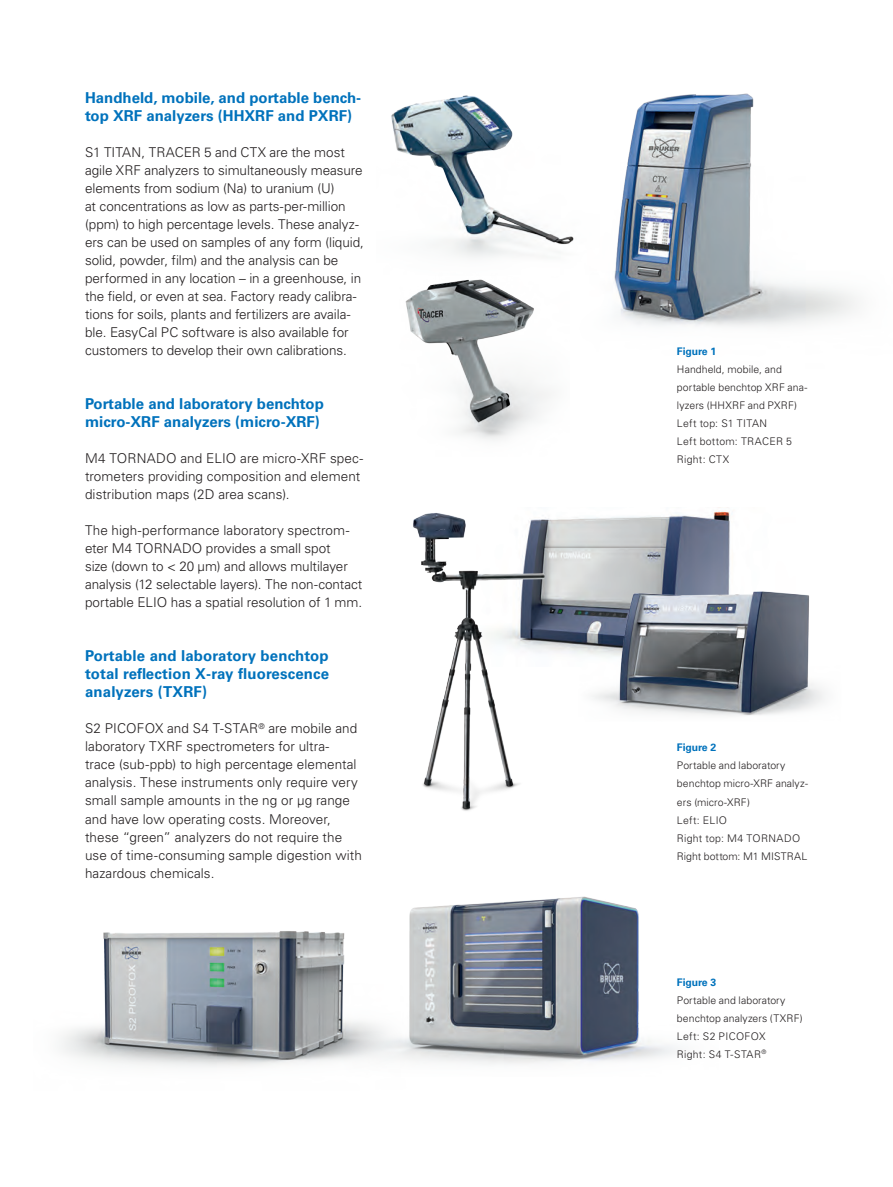
<style>
.page{position:relative;width:893px;height:1187px;background:#fff}
.page>*{position:absolute;margin:0;border:0;box-sizing:border-box;transform-origin:0 0}
.t1{font:700 15px/18px "Univers LT Std";color:#0072bc}
.t2{font:300 13.5px/18px "Univers LT Std";color:#231f20}
.t3{font:300 10.5px/18px "Univers LT Std";letter-spacing:.01em;color:#231f20}
.t4{font:700 10.5px "Univers LT Std";letter-spacing:-.01em;color:#0072bc}
</style>
<div class="page">
<img style="left:405px;top:284px;width:145px;height:156px">
<img style="left:437px;top:93px;width:421px;height:280px">
<img style="left:391px;top:93px;width:209px;height:182px">
<img style="left:558px;top:507px;width:172px;height:147px">
<img style="left:413px;top:513px;width:145px;height:298px">
<img style="left:60px;top:931px;width:260px;height:137px">
<img style="left:320px;top:896px;width:358px;height:168px">
<img style="left:573px;top:586px;width:252px;height:130px">
<p class="t1" style="left:85px;top:89px;width:278px">Handheld, mobile, and portable bench&shy;top XRF analyzers (HHXRF and PXRF)</p>
<p class="t2" style="left:85px;top:143px;width:280px">S1 TITAN, TRACER 5 and CTX are the most agile XRF analyzers to simultaneously measure elements from sodium (Na) to uranium (U)<br>at concentrations as low as parts-per-million (ppm) to high percentage levels. These analyz&shy;ers can be used on samples of any form (liquid, solid, powder, film) and the analysis can be performed in any location – in a greenhouse, in the field, or even at sea. Factory ready calibra&shy;tions for soils, plants and fertilizers are availa&shy;ble. EasyCal PC software is also available for customers to develop their own calibrations.</p>
<p class="t1" style="left:85px;top:395px;width:240px">Portable and laboratory benchtop micro-XRF analyzers (micro-XRF)</p>
<p class="t2" style="left:85px;top:449px;width:280px">M4 TORNADO and ELIO are micro-XRF spec&shy;trometers providing composition and element distribution maps (2D area scans).</p>
<p class="t2" style="left:85px;top:521px;width:279px">The high-performance laboratory spectrom&shy;eter M4 TORNADO provides a small spot<br>size (down to &lt; 20 μm) and allows multilayer analysis (12 selectable layers). The non-contact portable ELIO has a spatial resolution of 1 mm.</p>
<p class="t1" style="left:85px;top:647px;width:246px;text-align:justify">Portable and laboratory benchtop total reflection X-ray fluorescence analyzers (TXRF)</p>
<p class="t2" style="left:85px;top:719px;width:278px">S2 PICOFOX and S4 T-STAR<sup>®</sup> are mobile and laboratory TXRF spectrometers for ultra&shy;trace (sub-ppb) to high percentage elemental analysis. These instruments only require very small sample amounts in the ng or µg range and have low operating costs. Moreover, these “green” analyzers do not require the use of time-consuming sample digestion with hazardous chemicals.</p>
<p class="t4" style="left:677px;top:345px;width:41px">Figure 1</p>
<p class="t3" style="left:677px;top:360px;width:132px">Handheld, mobile, and portable benchtop XRF ana&shy;lyzers (HHXRF and PXRF)<br>Left top: S1 TITAN<br>Left bottom: TRACER 5<br>Right: CTX</p>
<p class="t4" style="left:677px;top:741px;width:41px">Figure 2</p>
<p class="t3" style="left:677px;top:756px;width:132px">Portable and laboratory benchtop micro-XRF analyz&shy;ers (micro-XRF)<br>Left: ELIO<br>Right top: M4 TORNADO<br>Right bottom: M1 MISTRAL</p>
<p class="t4" style="left:677px;top:975px;width:41px">Figure 3</p>
<p class="t3" style="left:677px;top:990px;width:127px">Portable and laboratory benchtop analyzers (TXRF)<br>Left: S2 PICOFOX<br>Right: S4 T-STAR<sup>®</sup></p>
</div>
